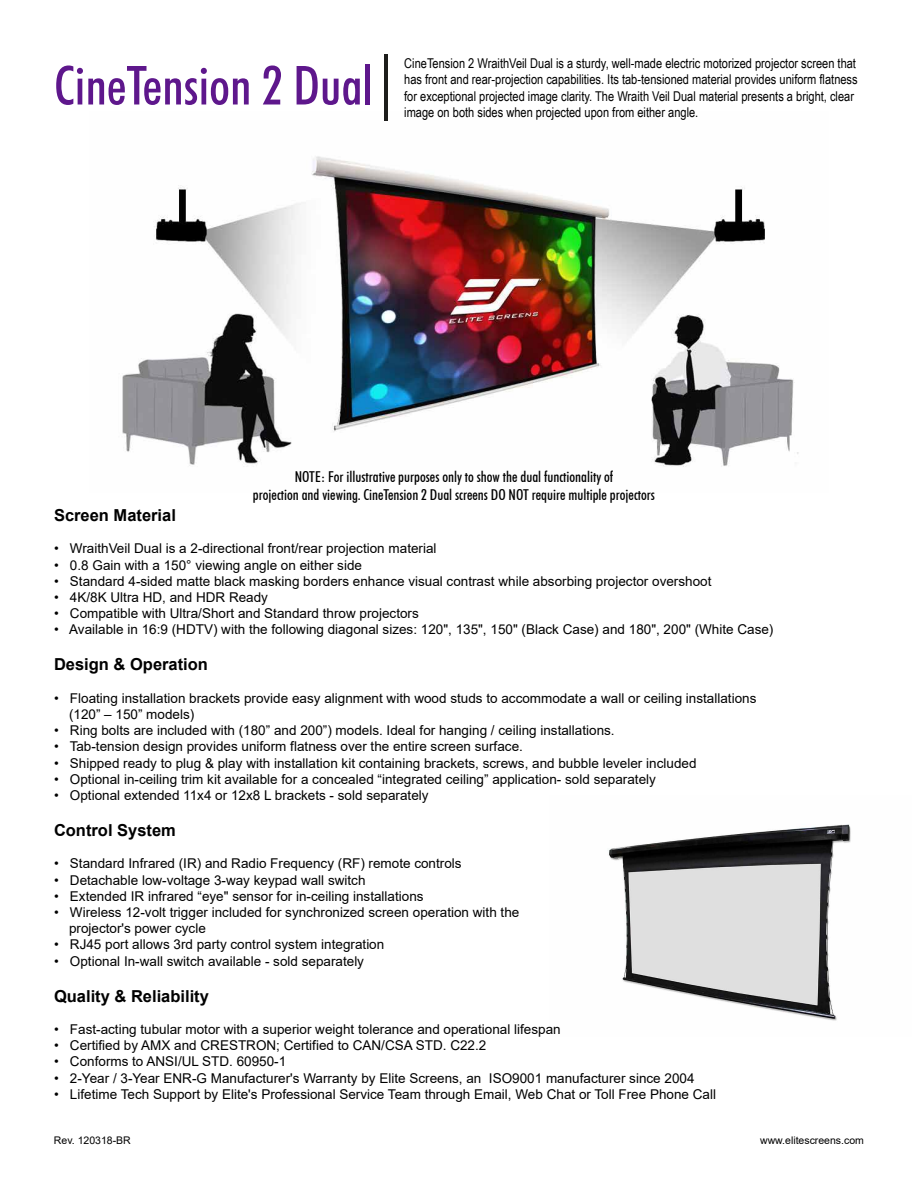
<style>
.page{position:relative;width:918px;height:1188px;background:#fff}
.page>*{position:absolute;margin:0;border:0;box-sizing:border-box;transform-origin:0 0}
.t1{font:500 condensed 54px "Futura BT";color:#5e178c}
.t2{font:700 16.5px "Arial";color:#000}
.t3{font:500 condensed 15px/18px "Futura BT";color:#000;text-align:center}
.t4{font:13.5px/16.2px "Arial";color:#000}
.t5{font:13.5px/16.2px "Arial Narrow";color:#000}
.t6{font:10.5px "Arial";color:#000}
</style>
<div class="page">
<img style="left:122px;top:120px;width:677px;height:347px">
<img style="left:609px;top:824px;width:242px;height:197px">
<hr style="left:384px;top:54px;width:4px;height:66px;background:#1d1d1b">
<h1 class="t1" style="left:54px;top:53px;width:321px">CineTension 2 Dual</h1>
<p class="t5" style="left:404px;top:55px;width:455px">CineTension 2 WraithVeil Dual is a sturdy, well-made electric motorized projector screen that has front and rear-projection capabilities. Its tab-tensioned material provides uniform flatness for exceptional projected image clarity. The Wraith Veil Dual material presents a bright, clear image on both sides when projected upon from either angle.</p>
<p class="t3" style="left:253px;top:468px;width:404px">NOTE: For illustrative purposes only to show the dual functionality of<br>projection and viewing. CineTension 2 Dual screens DO NOT require multiple projectors</p>
<p class="t2" style="left:54px;top:504px;width:123px">Screen Material</p>
<p class="t4" style="left:54px;top:541px;width:384px">• WraithVeil Dual is a 2-directional front/rear projection material</p>
<p class="t4" style="left:54px;top:557px;width:310px">• 0.8 Gain with a 150° viewing angle on either side</p>
<p class="t4" style="left:54px;top:573px;width:659px">• Standard 4-sided matte black masking borders enhance visual contrast while absorbing projector overshoot</p>
<p class="t4" style="left:54px;top:589px;width:216px">• 4K/8K Ultra HD, and HDR Ready</p>
<p class="t4" style="left:54px;top:605px;width:366px">• Compatible with Ultra/Short and Standard throw projectors</p>
<p class="t4" style="left:54px;top:622px;width:721px">• Available in 16:9 (HDTV) with the following diagonal sizes: 120", 135", 150" (Black Case) and 180", 200" (White Case)</p>
<p class="t2" style="left:54px;top:653px;width:156px">Design &amp; Operation</p>
<p class="t4" style="left:69px;top:690px;width:689px;text-indent:-15px">• Floating installation brackets provide easy alignment with wood studs to accommodate a wall or ceiling installations (120” – 150” models)</p>
<p class="t4" style="left:54px;top:722px;width:562px">• Ring bolts are included with (180” and 200”) models. Ideal for hanging / ceiling installations.</p>
<p class="t4" style="left:54px;top:739px;width:470px">• Tab-tension design provides uniform flatness over the entire screen surface.</p>
<p class="t4" style="left:54px;top:755px;width:644px">• Shipped ready to plug &amp; play with installation kit containing brackets, screws, and bubble leveler included</p>
<p class="t4" style="left:54px;top:771px;width:603px">• Optional in-ceiling trim kit available for a concealed “integrated ceiling” application- sold separately</p>
<p class="t4" style="left:54px;top:787px;width:376px">• Optional extended 11x4 or 12x8 L brackets - sold separately</p>
<p class="t2" style="left:54px;top:819px;width:123px">Control System</p>
<p class="t4" style="left:54px;top:856px;width:409px">• Standard Infrared (IR) and Radio Frequency (RF) remote controls</p>
<p class="t4" style="left:54px;top:872px;width:313px">• Detachable low-voltage 3-way keypad wall switch</p>
<p class="t4" style="left:54px;top:888px;width:371px">• Extended IR infrared “eye" sensor for in-ceiling installations</p>
<p class="t4" style="left:69px;top:904px;width:452px;text-indent:-15px">• Wireless 12-volt trigger included for synchronized screen operation with the projector's power cycle</p>
<p class="t4" style="left:54px;top:937px;width:332px">• RJ45 port allows 3rd party control system integration</p>
<p class="t4" style="left:54px;top:953px;width:312px">• Optional In-wall switch available - sold separately</p>
<p class="t2" style="left:54px;top:984px;width:156px">Quality &amp; Reliability</p>
<p class="t4" style="left:54px;top:1021px;width:508px">• Fast-acting tubular motor with a superior weight tolerance and operational lifespan</p>
<p class="t4" style="left:54px;top:1037px;width:434px">• Certified by AMX and CRESTRON; Certified to CAN/CSA STD. C22.2</p>
<p class="t4" style="left:54px;top:1054px;width:234px">• Conforms to ANSI/UL STD. 60950-1</p>
<p class="t4" style="left:54px;top:1070px;width:642px">• 2-Year / 3-Year ENR-G Manufacturer's Warranty by Elite Screens, an ISO9001 manufacturer since 2004</p>
<p class="t4" style="left:54px;top:1086px;width:664px">• Lifetime Tech Support by Elite's Professional Service Team through Email, Web Chat or Toll Free Phone Call</p>
<p class="t6" style="left:54px;top:1134px;width:78px">Rev. 120318-BR</p>
<p class="t6" style="left:760px;top:1134px;width:105px">www.elitescreens.com</p>
</div>
